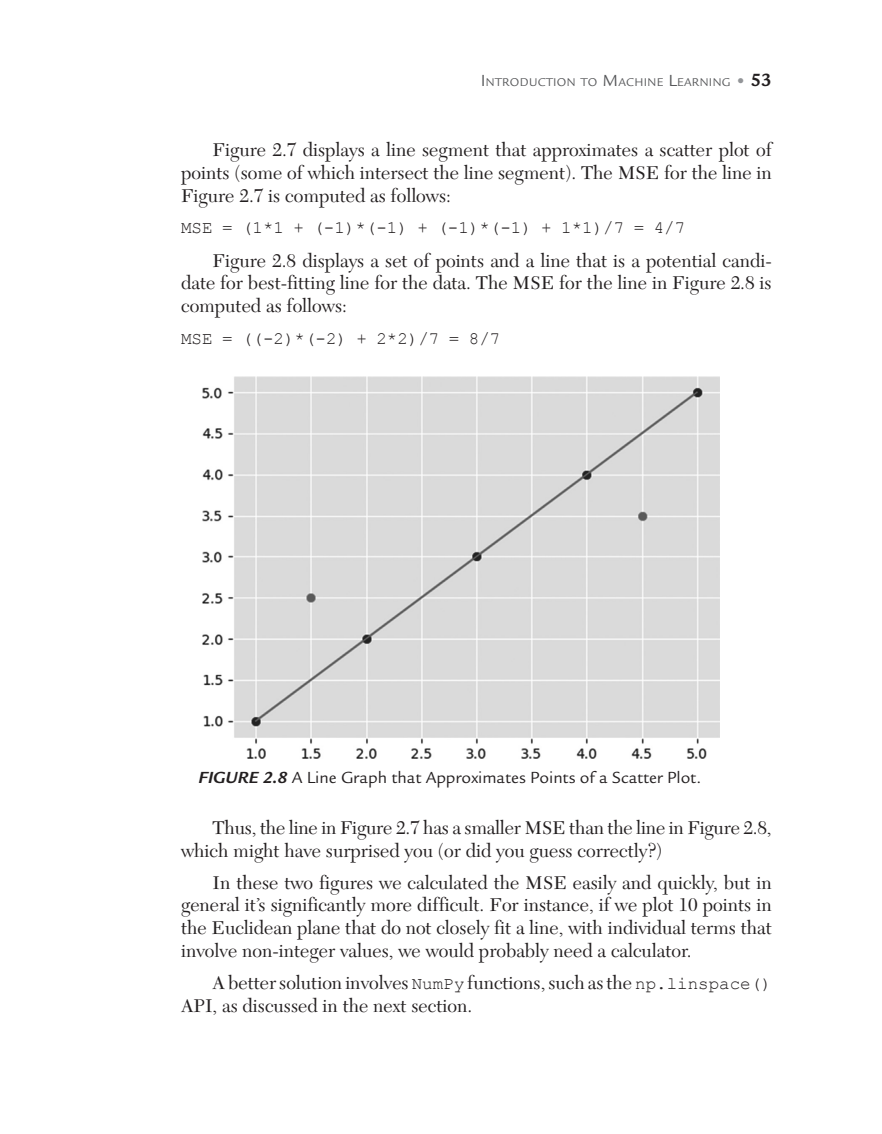
<style>
.page{position:relative;width:882px;height:1134px;background:#fff}
.page>*{position:absolute;margin:0;border:0;box-sizing:border-box;transform-origin:0 0}
.Body_Copy{font:19.25px/22.8px "New Caledonia";color:#231f20;text-align:justify}
.SCRPT_SLUG{font:17.5px "Courier New";color:#231f20}
.t1{font:17.5px "Legacy Sans";color:#231f20}
.t2{font:12.25px "Legacy Sans";letter-spacing:.03em;color:#57585a}
.s1{font-size:17.5px}
.s2{font-family:"Bulmer MT Std";font-size:17.5px;color:#939598}
.s3{font-weight:700;font-size:19.25px;color:#231f20}
.s4{font-weight:700;font-style:italic}
.s5{font-family:"Courier New";font-size:17.5px}
</style>
<div class="page">
<img style="left:202px;top:377px;width:517px;height:382px">
<p class="t2" style="left:481px;top:75px;width:293px"><span class="s1">I</span> NTRODUCTION TO <span class="s1">M</span>ACHINE <span class="s1">L</span>EARNING <span class="s2">•</span> <span class="s3">53</span></p>
<p class="Body_Copy" style="left:181px;top:139px;width:592px;text-indent:32px">Figure 2.7 displays a line segment that approximates a scatter plot of points (some of which intersect the line segment). The MSE for the line in Figure 2.7 is computed as follows:</p>
<p class="SCRPT_SLUG" style="left:181px;top:217px;width:506px">MSE = (1*1 + (-1)*(-1) + (-1)*(-1) + 1*1)/7 = 4/7</p>
<p class="Body_Copy" style="left:181px;top:249px;width:592px;text-indent:32px">Figure 2.8 displays a set of points and a line that is a potential candi&shy;date for best-fitting line for the data. The MSE for the line in Figure 2.8 is computed as follows:</p>
<p class="SCRPT_SLUG" style="left:181px;top:328px;width:321px">MSE = ((-2)*(-2) + 2*2)/7 = 8/7</p>
<p class="t1" style="left:199px;top:768px;width:504px"><span class="s4">FIGURE 2.8</span> A Line Graph that Approximates Points of a Scatter Plot.</p>
<p class="Body_Copy" style="left:181px;top:817px;width:592px;text-indent:32px">Thus, the line in Figure 2.7 has a smaller MSE than the line in Figure 2.8, which might have surprised you (or did you guess correctly?)</p>
<p class="Body_Copy" style="left:181px;top:871px;width:592px;text-indent:32px">In these two figures we calculated the MSE easily and quickly, but in general it’s significantly more difficult. For instance, if we plot 10 points in the Euclidean plane that do not closely fit a line, with individual terms that involve non-integer values, we would probably need a calculator.</p>
<p class="Body_Copy" style="left:181px;top:972px;width:592px;text-indent:32px">A better solution involves <span class="s5">NumPy</span> functions, such as the <span class="s5">np.linspace()<br></span>API, as discussed in the next section.</p>
</div>
